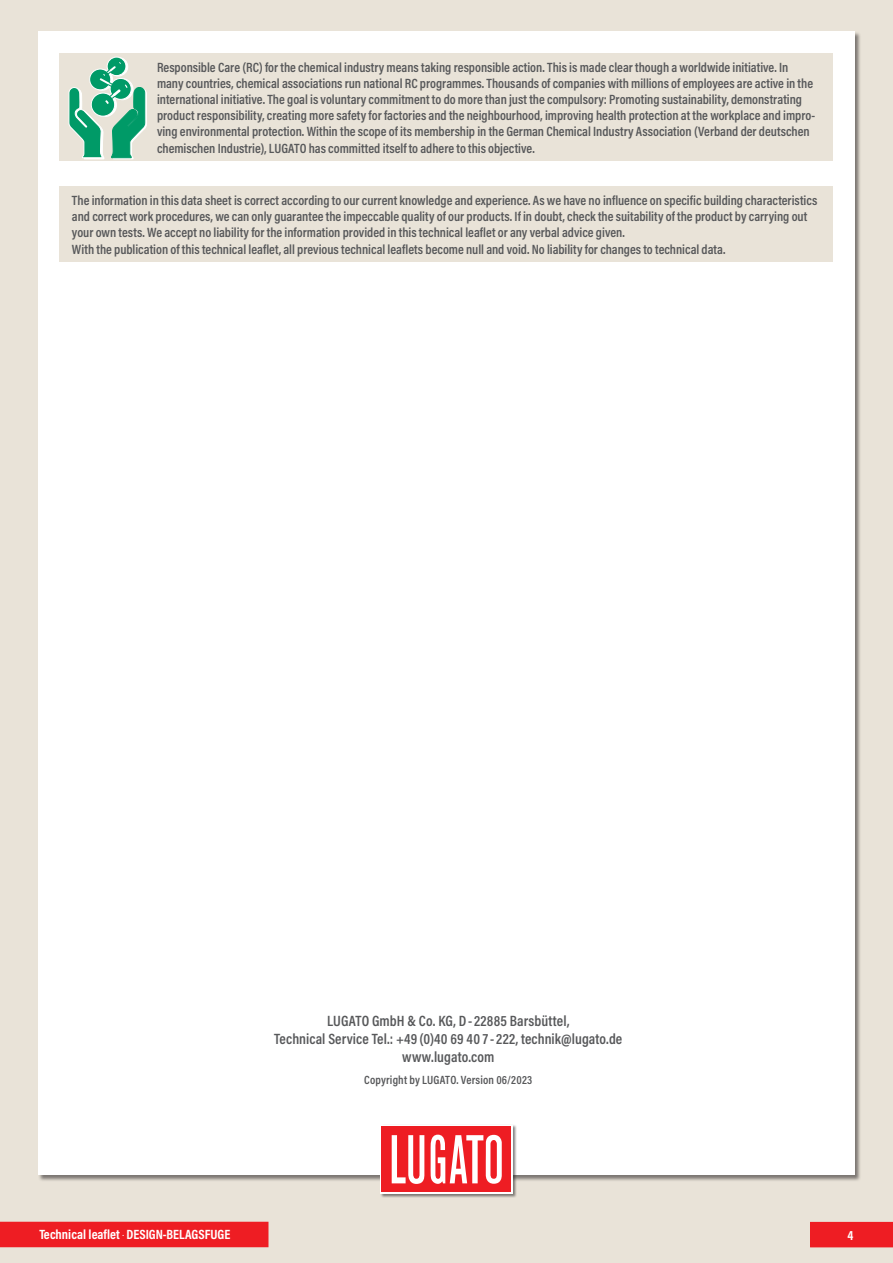
<style>
.page{position:relative;width:893px;height:1263px;background:#e9e3d8}
.page>*{position:absolute;margin:0;border:0;box-sizing:border-box;transform-origin:0 0}
.t1{font:600 15px/18px "Acumin Pro Cond";letter-spacing:.005em;color:#57585a;text-align:center}
.t2{font:600 13.5px/16.2px "Acumin Pro Cond";color:#57585a}
.t3{font:700 13.5px "Acumin Pro Cond";color:#fff}
.t4{font:600 12px "Acumin Pro Cond";letter-spacing:.015em;color:#57585a}
</style>
<div class="page">
<div style="left:810px;top:1222px;width:83px;height:25px;background:#ee1d23"></div>
<div style="left:38px;top:31px;width:817px;height:1144px;background:#fff"></div>
<div style="left:0;top:1222px;width:268px;height:25px;background:#ee1d23"></div>
<div style="left:380px;top:1124px;width:137px;height:74px;background:#231f20;opacity:.55"></div>
<svg style="left:380px;top:1125px;width:133px;height:69px"></svg>
<div style="left:382px;top:1126px;width:129px;height:66px;background:#ee1d23"></div>
<svg style="left:392px;top:1135px;width:32px;height:49px"></svg>
<svg style="left:430px;top:1135px;width:72px;height:49px"></svg>
<div style="left:59px;top:187px;width:774px;height:75px;background:#e9e3d8"></div>
<div style="left:59px;top:53px;width:774px;height:108px;background:#e9e3d8"></div>
<div style="left:109px;top:57px;width:19px;height:19px;background:#fff;border-radius:50%"></div>
<div style="left:109px;top:57px;width:19px;height:19px;border:1px solid #fff;border-radius:50%"></div>
<svg style="left:107px;top:57px;width:19px;height:19px"></svg>
<div style="left:107px;top:57px;width:19px;height:19px;border:1px solid #fff;border-radius:50%"></div>
<svg style="left:69px;top:62px;width:78px;height:97px"></svg>
<p class="t2" style="left:157px;top:58px;width:660px">Responsible Care (RC) for the chemical industry means taking responsible action. This is made clear though a worldwide initiative. In many countries, chemical associations run national RC programmes. Thousands of companies with millions of employees are active in the international initiative. The goal is voluntary commitment to do more than just the compulsory: Promoting sustainability, demonstrating product responsibility, creating more safety for factories and the neighbourhood, improving health protection at the workplace and impro&shy;ving environmental protection. Within the scope of its membership in the German Chemical Industry Association (Verband der deutschen chemischen Industrie), LUGATO has committed itself to adhere to this objective.</p>
<p class="t2" style="left:72px;top:192px;width:747px">The information in this data sheet is correct according to our current knowledge and experience. As we have no influence on specific building characteristics and correct work procedures, we can only guarantee the impeccable quality of our products. If in doubt, check the suitability of the product by carrying out your own tests. We accept no liability for the information provided in this technical leaflet or any verbal advice given.<br>With the publication of this technical leaflet, all previous technical leaflets become null and void. No liability for changes to technical data.</p>
<p class="t1" style="left:274px;top:1011px;width:350px">LUGATO GmbH &amp; Co. KG, D- 22885 Barsbüttel,<br>Technical Service Tel.: +49 (0)40 69 40 7- 222, technik@lugato.de www.lugato.com</p>
<p class="t4" style="left:364px;top:1072px;width:170px">Copyright by LUGATO. Version 06/2023</p>
<p class="t3" style="left:39px;top:1226px;width:192px">Technical leaflet <sup>•</sup> DESIGN-BELAGSFUGE</p>
<p class="t3" style="left:847px;top:1226px;width:7px">4</p>
</div>
